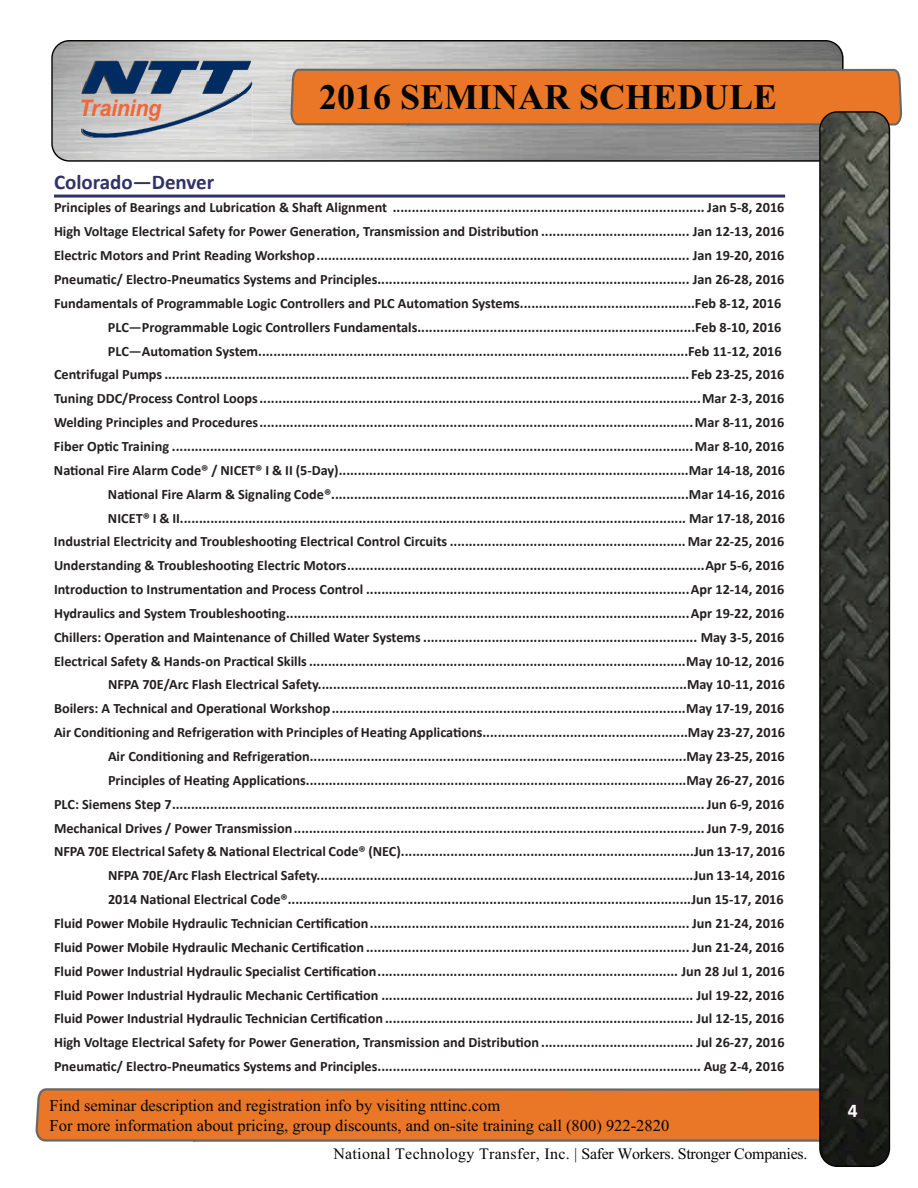
<style>
.page{position:relative;width:918px;height:1188px;background:#fff}
.page>*{position:absolute;margin:0;border:0;box-sizing:border-box;transform-origin:0 0}
.t1{font:700 36px "Times New Roman";color:#050504}
.t2{font:italic 700 22.95px "Arial";letter-spacing:-.01em;color:#f26638;scale:.93 1}
.t3{font:700 21px "Calibri";color:#313265}
.t4{font:19.5px "Times New Roman";color:#fff}
.t5{font:700 19.5px "Calibri";color:#fff}
.t6{font:700 18px "Calibri";color:#fff}
.t7{font:16.5px/19.8px "Times New Roman";color:#050504}
.t8{font:15.9px "Times New Roman";letter-spacing:-.01em;color:#050504}
.t9{font:700 14.25px/23.9px "Calibri";color:#231f20;text-align:right}
.s1{font-size:19.5px}
</style>
<div class="page">
<svg style="left:51px;top:40px;width:793px;height:122px"></svg>
<svg style="left:291px;top:69px;width:611px;height:57px"></svg>
<svg style="left:36px;top:1088px;width:783px;height:54px;fill:#e97727"></svg>
<svg style="left:819px;top:111px;width:71px;height:1056px"></svg>
<svg style="left:82px;top:61px;width:173px;height:81px"></svg>
<div style="left:848px;top:1097px;width:16px;height:22px;background:#231f20"></div>
<hr style="left:54px;top:195px;width:731px;height:3px;background:#313265">
<h2 class="t2" style="left:79px;top:93px;width:90px">Training</h2>
<h1 class="t1" style="left:319px;top:72px;width:460px">2016 SEMINAR SCHEDULE</h1>
<h3 class="t3" style="left:54px;top:168px;width:162px">Colorado—Denver</h3>
<p class="t9" style="left:54px;top:196px;width:733px">Principles of Bearings and Lubrication &amp; Shaft Alignment .................................................................................. Jan 5-8, 2016<br>High Voltage Electrical Safety for Power Generation, Transmission and Distribution ....................................... Jan 12-13, 2016<br>Electric Motors and Print Reading Workshop.................................................................................................. Jan 19-20, 2016<br>Pneumatic/ Electro-Pneumatics Systems and Principles.................................................................................. Jan 26-28, 2016<br>Fundamentals of Programmable Logic Controllers and PLC Automation Systems..............................................Feb 8-12, 2016<br>PLC—Programmable Logic Controllers Fundamentals.........................................................................Feb 8-10, 2016<br>PLC—Automation System.................................................................................................................Feb 11-12, 2016<br>Centrifugal Pumps.......................................................................................................................................... Feb 23-25, 2016<br>Tuning DDC/Process Control Loops....................................................................................................................Mar 2-3, 2016<br>Welding Principles and Procedures..................................................................................................................Mar 8-11, 2016<br>Fiber Optic Training .........................................................................................................................................Mar 8-10, 2016<br>National Fire Alarm Code® / NICET® I &amp; II (5-Day)............................................................................................Mar 14-18, 2016<br>National Fire Alarm &amp; Signaling Code®..............................................................................................Mar 14-16, 2016<br>NICET® I &amp; II..................................................................................................................................... Mar 17-18, 2016<br>Industrial Electricity and Troubleshooting Electrical Control Circuits ..............................................................Mar 22-25, 2016<br>Understanding &amp; Troubleshooting Electric Motors..............................................................................................Apr 5-6, 2016<br>Introduction to Instrumentation and Process Control .....................................................................................Apr 12-14, 2016<br>Hydraulics and System Troubleshooting..........................................................................................................Apr 19-22, 2016<br>Chillers: Operation and Maintenance of Chilled Water Systems ........................................................................ May 3-5, 2016<br>Electrical Safety &amp; Hands-on Practical Skills...................................................................................................May 10-12, 2016<br>NFPA 70E/Arc Flash Electrical Safety.................................................................................................May 10-11, 2016<br>Boilers: A Technical and Operational Workshop.............................................................................................May 17-19, 2016<br>Air Conditioning and Refrigeration with Principles of Heating Applications......................................................May 23-27, 2016<br>Air Conditioning and Refrigeration...................................................................................................May 23-25, 2016<br>Principles of Heating Applications....................................................................................................May 26-27, 2016<br>PLC: Siemens Step 7............................................................................................................................................Jun 6-9, 2016<br>Mechanical Drives / Power Transmission............................................................................................................Jun 7-9, 2016<br>NFPA 70E Electrical Safety &amp; National Electrical Code® (NEC).............................................................................Jun 13-17, 2016<br>NFPA 70E/Arc Flash Electrical Safety...................................................................................................Jun 13-14, 2016<br>2014 National Electrical Code®..........................................................................................................Jun 15-17, 2016<br>Fluid Power Mobile Hydraulic Technician Certification.................................................................................... Jun 21-24, 2016<br>Fluid Power Mobile Hydraulic Mechanic Certification ..................................................................................... Jun 21-24, 2016<br>Fluid Power Industrial Hydraulic Specialist Certification............................................................................... Jun 28 Jul 1, 2016<br>Fluid Power Industrial Hydraulic Mechanic Certification .................................................................................. Jul 19-22, 2016<br>Fluid Power Industrial Hydraulic Technician Certification ................................................................................. Jul 12-15, 2016<br>High Voltage Electrical Safety for Power Generation, Transmission and Distribution ........................................ Jul 26-27, 2016<br>Pneumatic/ Electro-Pneumatics Systems and Principles..................................................................................... Aug 2-4, 2016</p>
<p class="t7" style="left:50px;top:1095px;width:621px">Find seminar description and registration info by visiting nttinc.com<br>For more information about pricing, group discounts, and on-site training call (800) 922-2820</p>
<p class="t8" style="left:334px;top:1143px;width:475px">National Technology Transfer, Inc. | Safer Workers. Stronger Companies.</p>
<p class="t6" style="left:844px;top:1091px;width:15px">4<span class="s1">4</span></p>
<h3 class="t5" style="left:848px;top:1098px;width:11px">4</h3>
<h3 class="t4" style="left:850px;top:1099px;width:11px">1</h3>
</div>
